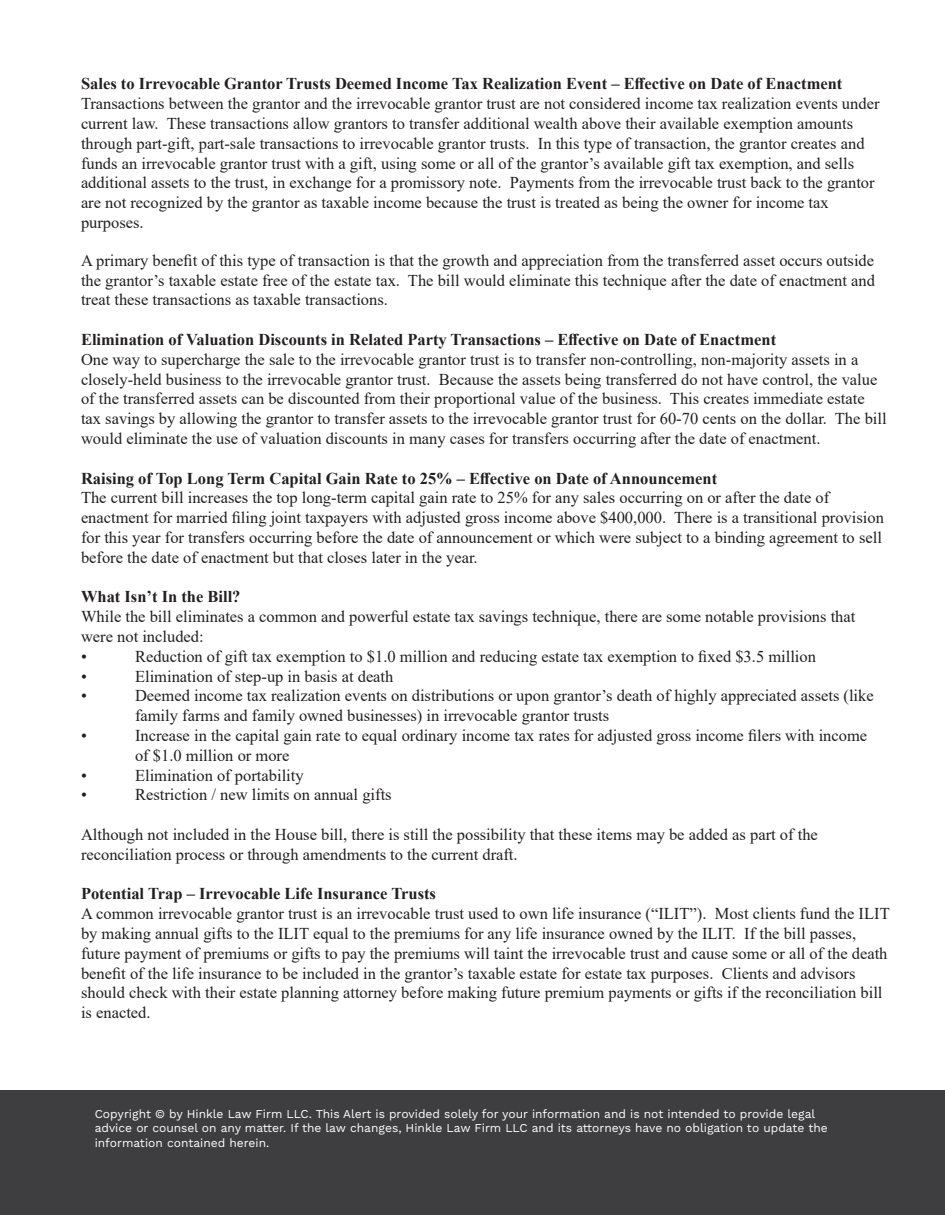
<style>
.page{position:relative;width:945px;height:1215px;background:#fff}
.page>*{position:absolute;margin:0;border:0;box-sizing:border-box;transform-origin:0 0}
.t1{font:16.5px/19.8px "Times New Roman";color:#231f20}
.t2{font:700 16.5px "Times New Roman";color:#231f20}
.t3{font:12px/14.4px "Work Sans";color:#fff}
</style>
<div class="page">
<div style="left:0;top:1091px;width:945px;height:124px;background:#3e3e40"></div>
<p class="t2" style="left:81px;top:72px;width:763px">Sales to Irrevocable Grantor Trusts Deemed Income Tax Realization Event – Effective on Date of Enactment</p>
<p class="t1" style="left:81px;top:93px;width:800px">Transactions between the grantor and the irrevocable grantor trust are not considered income tax realization events under current law. These transactions allow grantors to transfer additional wealth above their available exemption amounts through part-gift, part-sale transactions to irrevocable grantor trusts. In this type of transaction, the grantor creates and funds an irrevocable grantor trust with a gift, using some or all of the grantor’s available gift tax exemption, and sells additional assets to the trust, in exchange for a promissory note. Payments from the irrevocable trust back to the grantor are not recognized by the grantor as taxable income because the trust is treated as being the owner for income tax purposes.</p>
<p class="t1" style="left:81px;top:250px;width:795px;text-align:justify">A primary benefit of this type of transaction is that the growth and appreciation from the transferred asset occurs outside the grantor’s taxable estate free of the estate tax. The bill would eliminate this technique after the date of enactment and treat these transactions as taxable transactions.</p>
<p class="t2" style="left:81px;top:328px;width:697px">Elimination of Valuation Discounts in Related Party Transactions – Effective on Date of Enactment</p>
<p class="t1" style="left:81px;top:349px;width:807px">One way to supercharge the sale to the irrevocable grantor trust is to transfer non-controlling, non-majority assets in a closely-held business to the irrevocable grantor trust. Because the assets being transferred do not have control, the value of the transferred assets can be discounted from their proportional value of the business. This creates immediate estate tax savings by allowing the grantor to transfer assets to the irrevocable grantor trust for 60-70 cents on the dollar. The bill would eliminate the use of valuation discounts in many cases for transfers occurring after the date of enactment.</p>
<p class="t2" style="left:81px;top:466px;width:638px">Raising of Top Long Term Capital Gain Rate to 25% – Effective on Date of Announcement</p>
<p class="t1" style="left:81px;top:488px;width:805px">The current bill increases the top long-term capital gain rate to 25% for any sales occurring on or after the date of enactment for married filing joint taxpayers with adjusted gross income above $400,000. There is a transitional provision for this year for transfers occurring before the date of announcement or which were subject to a binding agreement to sell before the date of enactment but that closes later in the year.</p>
<p class="t2" style="left:81px;top:585px;width:161px">What Isn’t In the Bill?</p>
<p class="t1" style="left:81px;top:606px;width:776px">While the bill eliminates a common and powerful estate tax savings technique, there are some notable provisions that were not included:</p>
<p class="t1" style="left:81px;top:646px;width:7px">•</p>
<p class="t1" style="left:135px;top:646px;width:683px">Reduction of gift tax exemption to $1.0 million and reducing estate tax exemption to fixed $3.5 million</p>
<p class="t1" style="left:81px;top:666px;width:7px">•</p>
<p class="t1" style="left:135px;top:666px;width:260px">Elimination of step-up in basis at death</p>
<p class="t1" style="left:81px;top:686px;width:7px">•</p>
<p class="t1" style="left:135px;top:686px;width:740px">Deemed income tax realization events on distributions or upon grantor’s death of highly appreciated assets (like family farms and family owned businesses) in irrevocable grantor trusts</p>
<p class="t1" style="left:81px;top:725px;width:7px">•</p>
<p class="t1" style="left:135px;top:725px;width:734px">Increase in the capital gain rate to equal ordinary income tax rates for adjusted gross income filers with income of $1.0 million or more</p>
<p class="t1" style="left:81px;top:765px;width:7px">•</p>
<p class="t1" style="left:135px;top:765px;width:170px">Elimination of portability</p>
<p class="t1" style="left:81px;top:785px;width:7px">•</p>
<p class="t1" style="left:135px;top:785px;width:258px">Restriction / new limits on annual gifts</p>
<p class="t1" style="left:81px;top:824px;width:738px">Although not included in the House bill, there is still the possibility that these items may be added as part of the reconciliation process or through amendments to the current draft.</p>
<p class="t2" style="left:81px;top:882px;width:357px">Potential Trap – Irrevocable Life Insurance Trusts</p>
<p class="t1" style="left:81px;top:903px;width:810px">A common irrevocable grantor trust is an irrevocable trust used to own life insurance (“ILIT”). Most clients fund the ILIT by making annual gifts to the ILIT equal to the premiums for any life insurance owned by the ILIT. If the bill passes, future payment of premiums or gifts to pay the premiums will taint the irrevocable trust and cause some or all of the death benefit of the life insurance to be included in the grantor’s taxable estate for estate tax purposes. Clients and advisors should check with their estate planning attorney before making future premium payments or gifts if the reconciliation bill is enacted.</p>
<p class="t3" style="left:95px;top:1107px;width:735px">Copyright © by Hinkle Law Firm LLC. This Alert is provided solely for your information and is not intended to provide legal advice or counsel on any matter. If the law changes, Hinkle Law Firm LLC and its attorneys have no obligation to update the information contained herein.</p>
</div>
